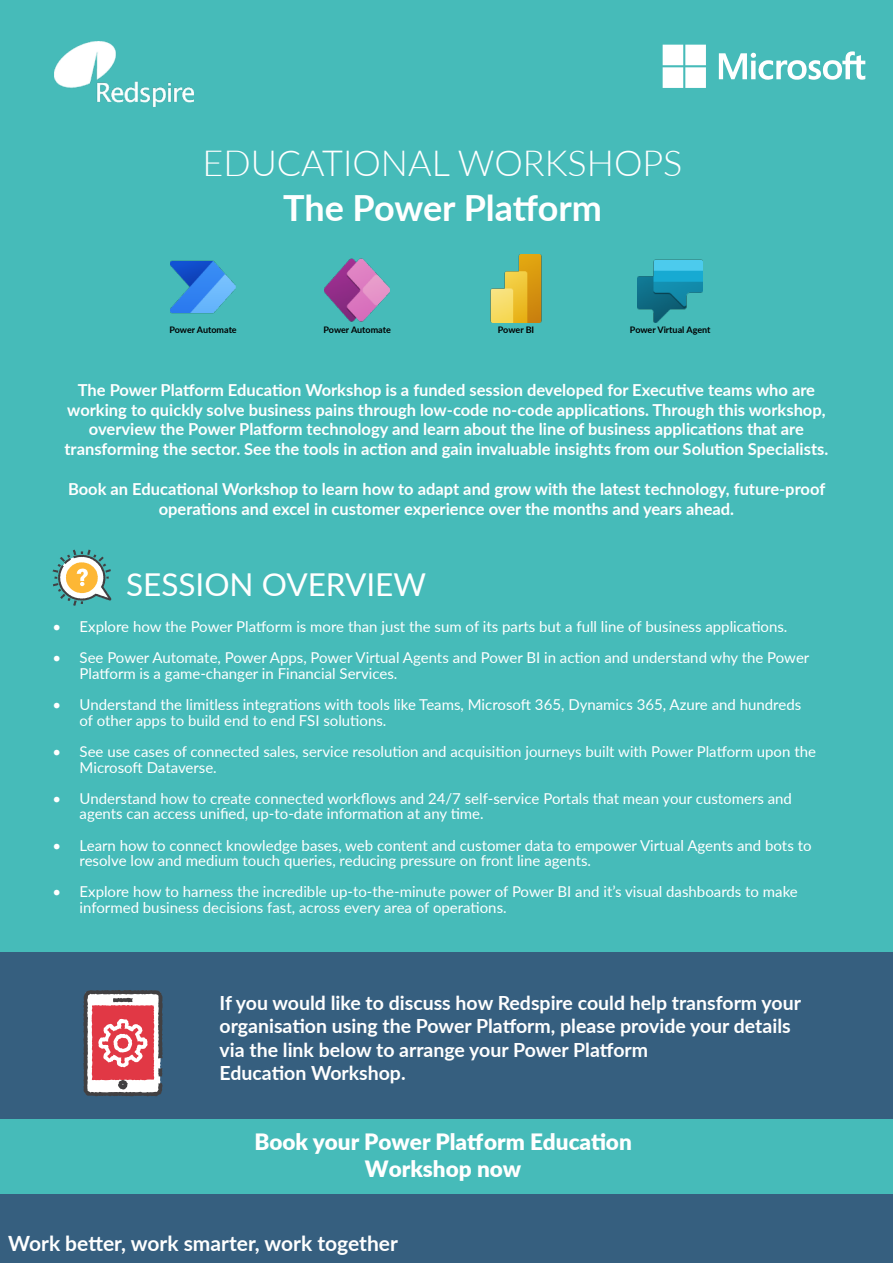
<style>
.page{position:relative;width:893px;height:1263px;background:#fff}
.page>*{position:absolute;margin:0;border:0;box-sizing:border-box;transform-origin:0 0}
.t1{font:300 36px "Lato";color:#fff}
.t2{font:700 36px "Lato";color:#fff}
.t3{font:31.5px "Lato";color:#fff}
.t4{font:900 22.5px/27px "Lato";color:#fff;text-align:center}
.t5{font:700 21px "Lato";color:#fff}
.t6{font:700 19.5px/23.4px "Lato";color:#fff}
.t7{font:700 16.5px/19.8px "Lato";color:#fff;text-align:center}
.t8{font:15px/15.6px "Lato";color:#fff}
.t9{font:700 9px "Lato";letter-spacing:-.005em;color:#000001}
</style>
<div class="page">
<div style="left:0;top:0;width:893px;height:953px;background:#46bbb9"></div>
<svg style="left:719px;top:51px;width:146px;height:29px"></svg>
<svg style="left:663px;top:45px;width:43px;height:43px"></svg>
<svg style="left:53px;top:550px;width:58px;height:56px"></svg>
<img style="left:55px;top:41px;width:138px;height:66px">
<img style="left:171px;top:255px;width:65px;height:65px">
<img style="left:325px;top:257px;width:65px;height:65px">
<img style="left:482px;top:255px;width:68px;height:67px">
<img style="left:638px;top:257px;width:65px;height:65px">
<div style="left:0;top:953px;width:893px;height:310px;background:#365f7f"></div>
<svg style="left:83px;top:990px;width:80px;height:106px;background:#cc838a"></svg>
<div style="left:0;top:1119px;width:893px;height:75px;background:#46bbb9"></div>
<p class="t1" style="left:202px;top:138px;width:482px">EDUCATIONAL WORKSHOPS</p>
<p class="t2" style="left:283px;top:181px;width:320px">The Power Platform</p>
<p class="t9" style="left:169px;top:323px;width:69px">Power Automate</p>
<p class="t9" style="left:324px;top:323px;width:69px">Power Automate</p>
<p class="t9" style="left:498px;top:323px;width:38px">Power BI</p>
<p class="t9" style="left:630px;top:323px;width:82px">Power Virtual Agent</p>
<p class="t7" style="left:65px;top:379px;width:765px">The Power Platform Education Workshop is a funded session developed for Executive teams who are working to quickly solve business pains through low-code no-code applications. Through this workshop, overview the Power Platform technology and learn about the line of business applications that are transforming the sector. See the tools in action and gain invaluable insights from our Solution Specialists.</p>
<p class="t7" style="left:68px;top:478px;width:759px">Book an Educational Workshop to learn how to adapt and grow with the latest technology, future-proof operations and excel in customer experience over the months and years ahead.</p>
<p class="t3" style="left:126px;top:562px;width:301px">SESSION OVERVIEW</p>
<p class="t8" style="left:53px;top:618px;width:736px">• Explore how the Power Platform is more than just the sum of its parts but a full line of business applications.</p>
<p class="t8" style="left:80px;top:649px;width:731px;text-indent:-27px">• See Power Automate, Power Apps, Power Virtual Agents and Power BI in action and understand why the Power<br>Platform is a game-changer in Financial Services.</p>
<p class="t8" style="left:80px;top:696px;width:723px;text-indent:-27px">• Understand the limitless integrations with tools like Teams, Microsoft 365, Dynamics 365, Azure and hundreds of other apps to build end to end FSI solutions.</p>
<p class="t8" style="left:80px;top:743px;width:738px;text-indent:-27px">• See use cases of connected sales, service resolution and acquisition journeys built with Power Platform upon the<br>Microsoft Dataverse.</p>
<p class="t8" style="left:80px;top:790px;width:714px;text-indent:-27px">• Understand how to create connected workflows and 24/7 self-service Portals that mean your customers and agents can access unified, up-to-date information at any time.</p>
<p class="t8" style="left:80px;top:837px;width:733px;text-indent:-27px">• Learn how to connect knowledge bases, web content and customer data to empower Virtual Agents and bots to resolve low and medium touch queries, reducing pressure on front line agents.</p>
<p class="t8" style="left:80px;top:883px;width:720px;text-indent:-27px">• Explore how to harness the incredible up-to-the-minute power of Power BI and it’s visual dashboards to make informed business decisions fast, across every area of operations.</p>
<p class="t6" style="left:220px;top:990px;width:583px">If you would like to discuss how Redspire could help transform your organisation using the Power Platform, please provide your details via the link below to arrange your Power Platform</p>
<p class="t6" style="left:220px;top:1060px;width:188px">Education Workshop.</p>
<p class="t4" style="left:254px;top:1127px;width:379px">Book your Power Platform Education<br>Workshop now</p>
<p class="t5" style="left:8px;top:1228px;width:391px">Work better, work smarter, work together</p>
</div>
